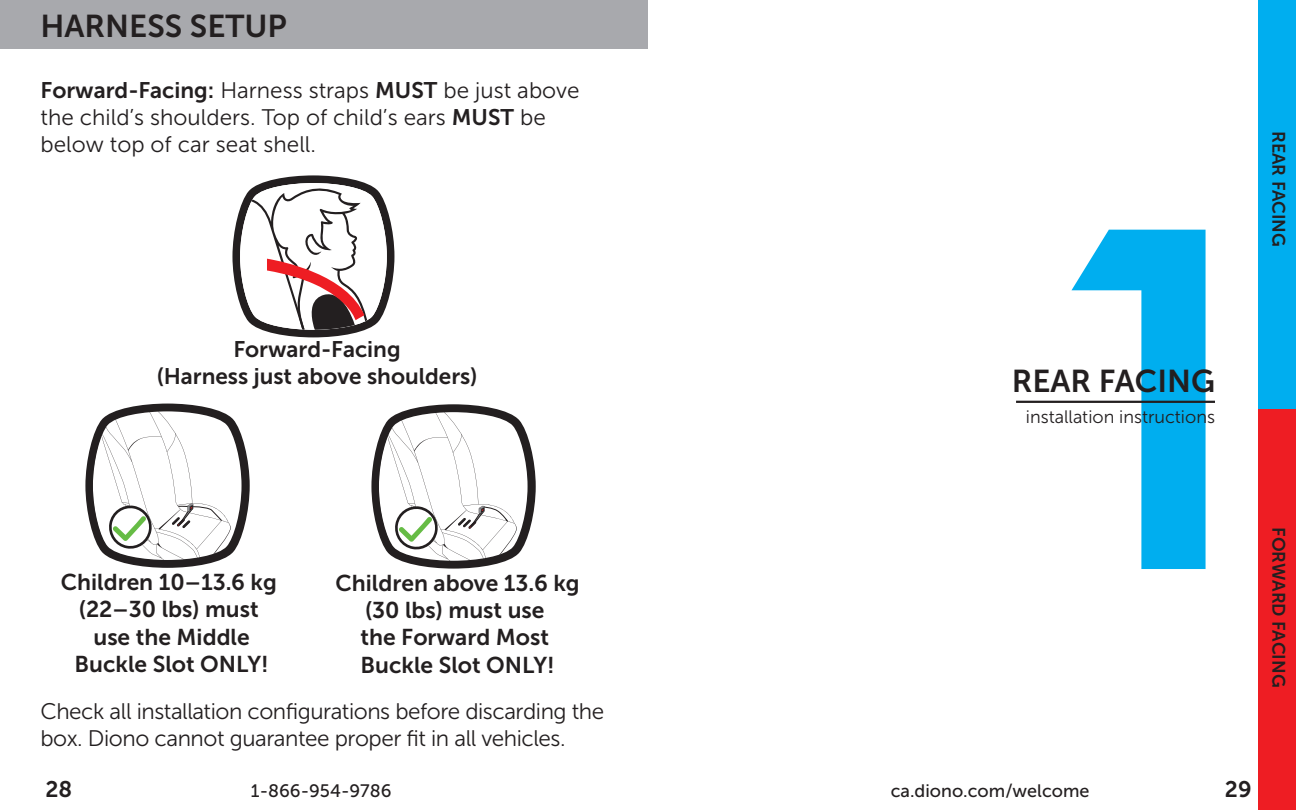
<style>
.page{position:relative;width:1296px;height:810px;background:#fff}
.page>*{position:absolute;margin:0;border:0;box-sizing:border-box;transform-origin:0 0}
.t1{font:700 472.5px "Century Gothic";color:#00aeef}
.t2{font:31.5px "Museo Sans 700";color:#231f20}
.t3{font:22.72px/27.4px "Museo Sans 700";color:#231f20;text-align:center}
.t4{font:22.5px/27px "Museo Sans 300";color:#231f20}
.t5{font:22.5px/27px "Museo Sans 300";letter-spacing:-.02em;color:#231f20}
.t6{font:22.5px/27px "Museo Sans 700";color:#231f20;text-align:center}
.t7{font:18px "Museo Sans 500";color:#231f20}
.t8{font:18px "Museo Sans 300";color:#231f20}
.t9{font:18px "Museo Sans 700";color:#231f20}
.s1{font-family:"Museo Sans 700"}
</style>
<div class="page">
<div style="left:0;top:0;width:648px;height:49px;background:#a8a9ad"></div>
<hr style="left:1016px;top:401px;width:199px;height:2px;background:#231f20">
<div style="left:1258px;top:405px;width:38px;height:405px;background:#ee1d23"></div>
<div style="left:1258px;top:0;width:38px;height:409px;background:#00aeef"></div>
<svg style="left:85px;top:404px;width:165px;height:164px"></svg>
<svg style="left:371px;top:404px;width:165px;height:165px"></svg>
<svg style="left:232px;top:175px;width:162px;height:162px"></svg>
<p class="t2" style="left:40px;top:9px;width:248px">HARNESS SETUP</p>
<p class="t4" style="left:40px;top:77px;width:541px"><span class="s1">Forward-Facing:</span> Harness straps <span class="s1">MUST</span> be just above the child’s shoulders. Top of child’s ears <span class="s1">MUST</span> be below top of car seat shell.</p>
<p class="t6" style="left:157px;top:336px;width:322px">Forward-Facing<br>(Harness just above shoulders)</p>
<p class="t3" style="left:61px;top:568px;width:217px">Children 10–13.6 kg (22–30 lbs) must use the Middle<br>Buckle Slot ONLY!</p>
<p class="t3" style="left:336px;top:569px;width:246px">Children above 13.6 kg (30 lbs) must use<br>the Forward Most<br>Buckle Slot ONLY!</p>
<p class="t5" style="left:40px;top:698px;width:565px">Check all installation configurations before discarding the box. Diono cannot guarantee proper fit in all vehicles.</p>
<p class="t1" style="left:1031px;top:100px;width:266px">1</p>
<p class="t2" style="left:1012px;top:363px;width:205px">REAR FACING</p>
<p class="t8" style="left:1026px;top:407px;width:191px">installation instructions</p>
<p class="t6" style="left:46px;top:776px;width:28px">28</p>
<p class="t7" style="left:251px;top:781px;width:142px">1-866-954-9786</p>
<p class="t7" style="left:891px;top:781px;width:200px">ca.diono.com/welcome</p>
<p class="t6" style="left:1225px;top:776px;width:28px">29</p>
<p class="t9" style="left:1289px;top:131px;width:118px;rotate:90deg">REAR FACING</p>
<p class="t9" style="left:1289px;top:527px;width:162px;rotate:90deg">FORWARD FACING</p>
</div>
